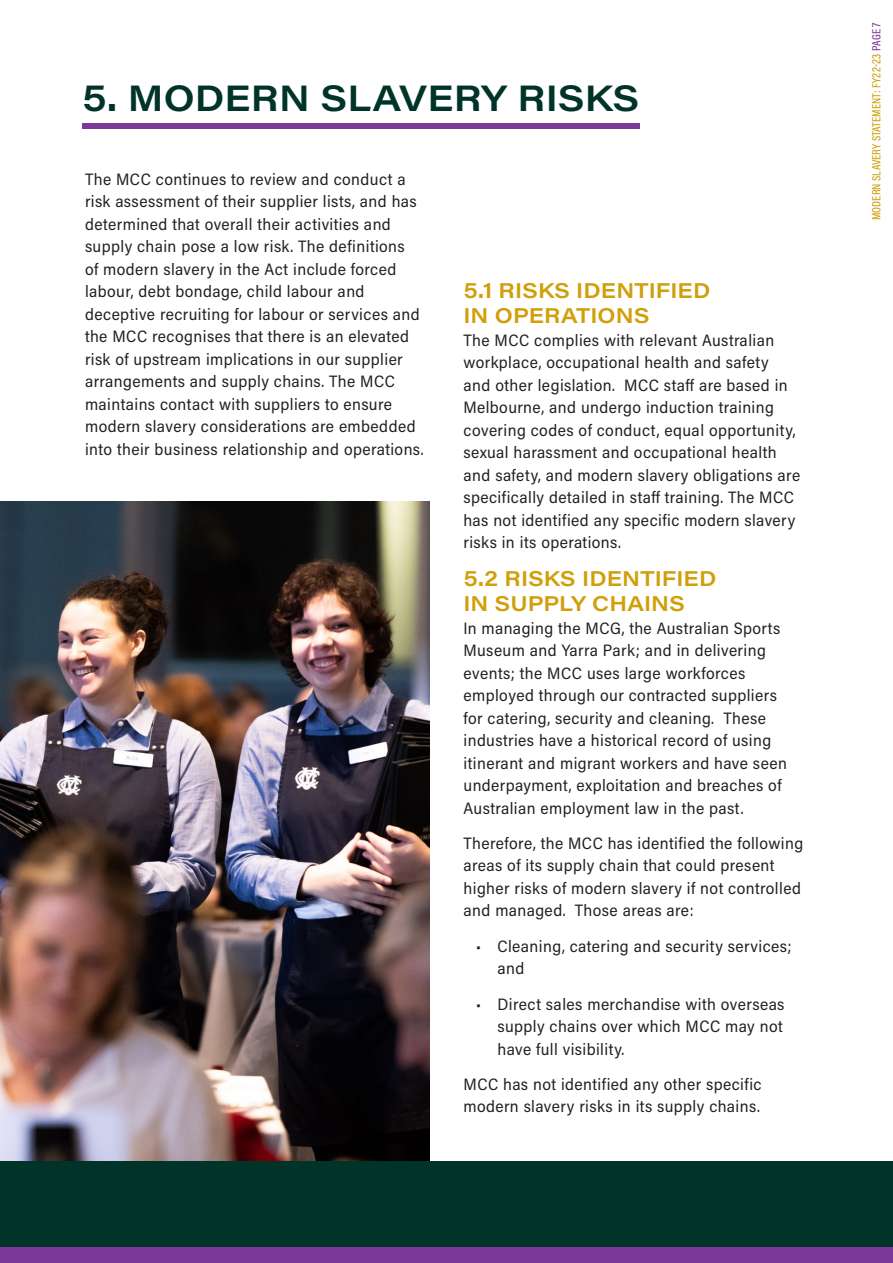
<style>
.page{position:relative;width:893px;height:1263px;background:#fff}
.page>*{position:absolute;margin:0;border:0;box-sizing:border-box;transform-origin:0 0}
.Subtitle{font:600 36px "Acumin Pro Wide";letter-spacing:.005em;color:#003428}
.Subtitle-2{font:600 21px/25.2px "Acumin Pro Wide";letter-spacing:.005em;color:#d09f0a}
.Body_Text_-_Align_Left{font:16.5px/22.5px "Acumin Pro Semi Cond";letter-spacing:.025em;color:#231f20}
.t1{font:500 12px "Acumin Pro Cond";letter-spacing:.01em;color:#d09f0a}
.s1{color:#7b3896}
</style>
<div class="page">
<div style="left:0;top:1161px;width:893px;height:102px;background:#003428"></div>
<div style="left:0;top:1247px;width:893px;height:16px;background:#7b3896"></div>
<img style="left:0;top:502px;width:429px;height:659px">
<div style="left:82px;top:123px;width:557px;height:5px;background:#7b3896"></div>
<p class="Subtitle" style="left:82px;top:72px;width:559px">5. MODERN SLAVERY RISKS</p>
<p class="Body_Text_-_Align_Left" style="left:85px;top:167px;width:340px">The MCC continues to review and conduct a risk assessment of their supplier lists, and has determined that overall their activities and supply chain pose a low risk. The definitions<br>of modern slavery in the Act include forced labour, debt bondage, child labour and deceptive recruiting for labour or services and the MCC recognises that there is an elevated risk of upstream implications in our supplier arrangements and supply chains. The MCC maintains contact with suppliers to ensure modern slavery considerations are embedded into their business relationship and operations.</p>
<p class="Subtitle-2" style="left:463px;top:277px;width:248px">5.1 RISKS IDENTIFIED<br>IN OPERATIONS</p>
<p class="Body_Text_-_Align_Left" style="left:463px;top:328px;width:338px">The MCC complies with relevant Australian workplace, occupational health and safety<br>and other legislation. MCC staff are based in Melbourne, and undergo induction training covering codes of conduct, equal opportunity, sexual harassment and occupational health and safety, and modern slavery obligations are specifically detailed in staff training. The MCC has not identified any specific modern slavery risks in its operations.</p>
<p class="Subtitle-2" style="left:463px;top:565px;width:254px">5.2 RISKS IDENTIFIED<br>IN SUPPLY CHAINS</p>
<p class="Body_Text_-_Align_Left" style="left:463px;top:616px;width:325px">In managing the MCG, the Australian Sports Museum and Yarra Park; and in delivering events; the MCC uses large workforces employed through our contracted suppliers for catering, security and cleaning. These industries have a historical record of using itinerant and migrant workers and have seen underpayment, exploitation and breaches of Australian employment law in the past.</p>
<p class="Body_Text_-_Align_Left" style="left:463px;top:831px;width:341px">Therefore, the MCC has identified the following areas of its supply chain that could present higher risks of modern slavery if not controlled and managed. Those areas are:</p>
<p class="Body_Text_-_Align_Left" style="left:497px;top:934px;width:296px;text-indent:-21px">• Cleaning, catering and security services; and</p>
<p class="Body_Text_-_Align_Left" style="left:497px;top:992px;width:288px;text-align:justify;text-indent:-21px">• Direct sales merchandise with overseas supply chains over which MCC may not have full visibility.</p>
<p class="Body_Text_-_Align_Left" style="left:463px;top:1072px;width:300px">MCC has not identified any other specific modern slavery risks in its supply chains.</p>
<p class="t1" style="left:869px;top:220px;width:199px;rotate:-90deg">MODERN SLAVERY STATEMENT: FY22-23 <span class="s1">PAGE 7</span></p>
</div>
